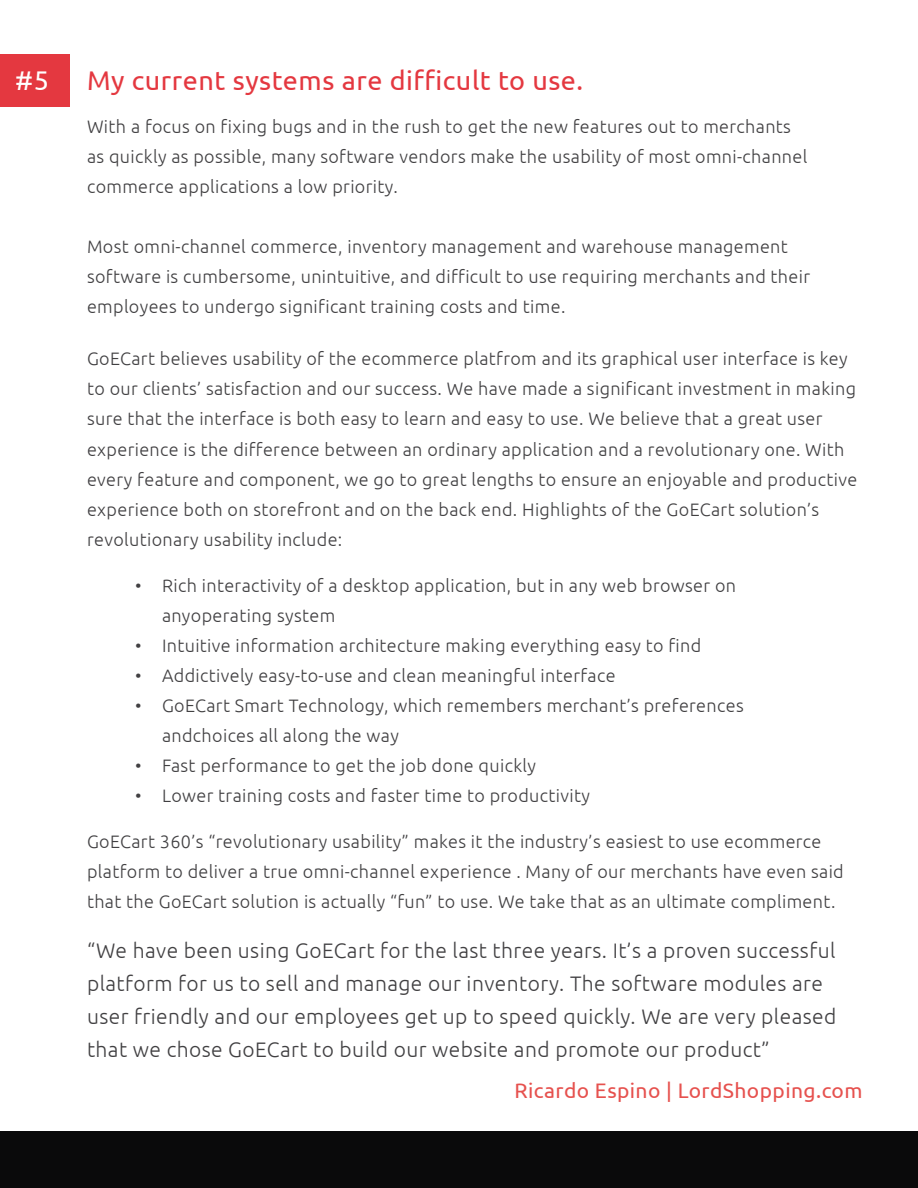
<style>
.page{position:relative;width:918px;height:1188px;background:#fff}
.page>*{position:absolute;margin:0;border:0;box-sizing:border-box;transform-origin:0 0}
.t1{font:27px "Ubuntu";letter-spacing:.02em;color:#e43840}
.t2{font:27px "Ubuntu";color:#fff}
.t3{font:300 21px/33px "Ubuntu";letter-spacing:.02em;color:#414042}
.t4{font:21px "Ubuntu";letter-spacing:.02em;color:#e6514e}
.t5{font:300 18px/30px "Ubuntu";letter-spacing:.02em;color:#414042}
</style>
<div class="page">
<div style="left:0;top:1132px;width:918px;height:56px;background:#0a0a0b"></div>
<div style="left:0;top:54px;width:69px;height:53px;background:#e43840"></div>
<h1 class="t2" style="left:15px;top:64px;width:35px">#5</h1>
<h1 class="t1" style="left:87px;top:64px;width:498px">My current systems are difficult to use.</h1>
<p class="t5" style="left:87px;top:111px;width:722px">With a focus on fixing bugs and in the rush to get the new features out to merchants as quickly as possible, many software vendors make the usability of most omni-channel commerce applications a low priority.</p>
<p class="t5" style="left:87px;top:231px;width:725px">Most omni-channel commerce, inventory management and warehouse management software is cumbersome, unintuitive, and difficult to use requiring merchants and their employees to undergo significant training costs and time.</p>
<p class="t5" style="left:87px;top:344px;width:772px">GoECart believes usability of the ecommerce platfrom and its graphical user interface is key to our clients’ satisfaction and our success. We have made a significant investment in making sure that the interface is both easy to learn and easy to use. We believe that a great user experience is the difference between an ordinary application and a revolutionary one. With every feature and component, we go to great lengths to ensure an enjoyable and productive experience both on storefront and on the back end. Highlights of the GoECart solution’s revolutionary usability include:</p>
<p class="t5" style="left:162px;top:570px;width:576px;text-indent:-27px">• Rich interactivity of a desktop application, but in any web browser on anyoperating system</p>
<p class="t5" style="left:135px;top:630px;width:568px">• Intuitive information architecture making everything easy to find</p>
<p class="t5" style="left:135px;top:660px;width:482px">• Addictively easy-to-use and clean meaningful interface</p>
<p class="t5" style="left:162px;top:690px;width:583px;text-indent:-27px">• GoECart Smart Technology, which remembers merchant’s preferences andchoices all along the way</p>
<p class="t5" style="left:135px;top:750px;width:403px">• Fast performance to get the job done quickly</p>
<p class="t5" style="left:135px;top:780px;width:456px">• Lower training costs and faster time to productivity</p>
<p class="t5" style="left:87px;top:826px;width:758px">GoECart 360’s “revolutionary usability” makes it the industry’s easiest to use ecommerce platform to deliver a true omni-channel experience . Many of our merchants have even said that the GoECart solution is actually “fun” to use. We take that as an ultimate compliment.</p>
<p class="t3" style="left:87px;top:934px;width:751px">“We have been using GoECart for the last three years. It’s a proven successful platform for us to sell and manage our inventory. The software modules are user friendly and our employees get up to speed quickly. We are very pleased that we chose GoECart to build our website and promote our product”</p>
<p class="t4" style="left:515px;top:1078px;width:349px">Ricardo Espino | LordShopping.com</p>
</div>
